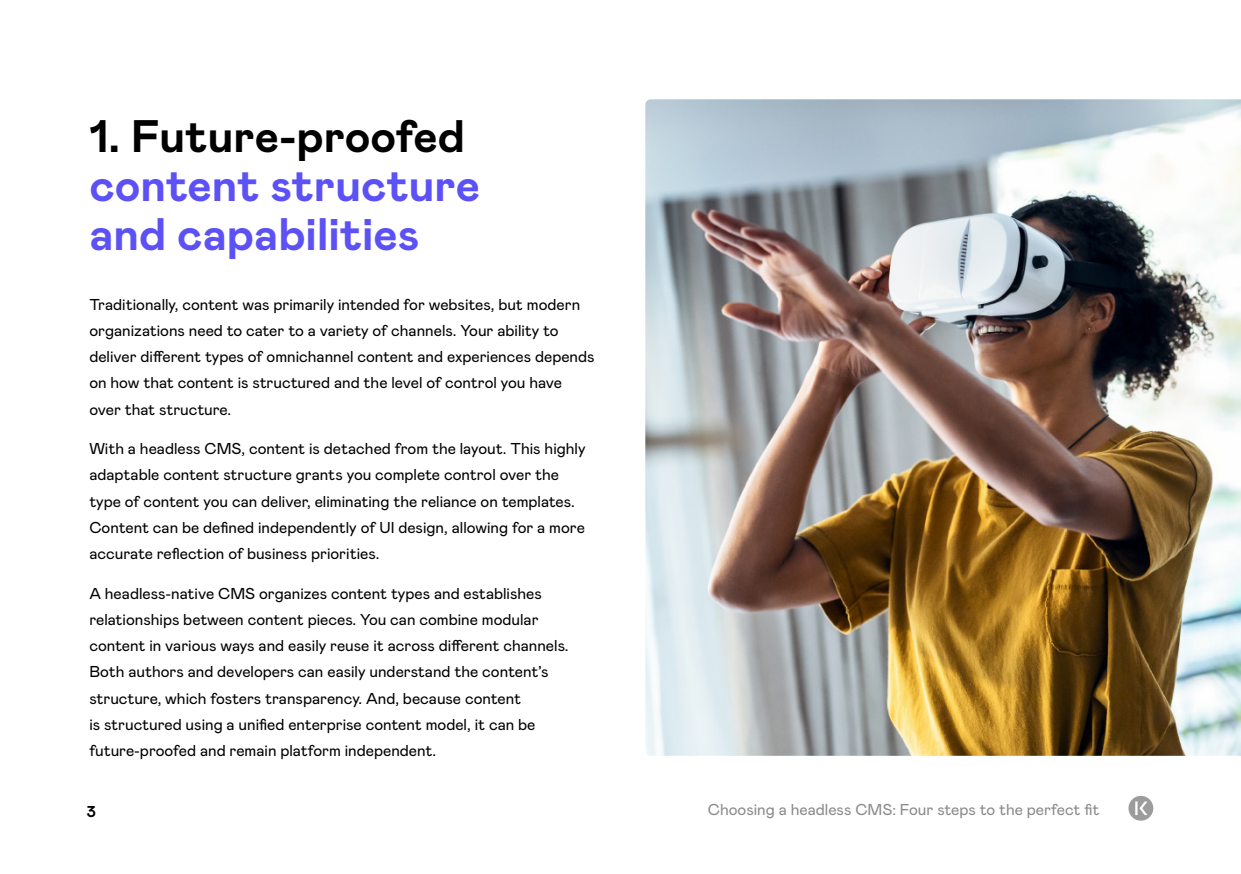
<style>
.page{position:relative;width:1241px;height:874px;background:#fff}
.page>*{position:absolute;margin:0;border:0;box-sizing:border-box;transform-origin:0 0}
.t1{font:700 45.5px/49px "Mabry Pro";color:#5c51f5}
.t2{font:15.75px/26.2px "Mabry Pro";color:#000}
.t3{font:15.75px "Mabry Pro";color:#8a8a8a}
.t4{font:700 15.75px "Mabry Pro";color:#000}
.s1{color:#000}
</style>
<div class="page">
<svg style="left:1128px;top:795px;width:25px;height:25px"></svg>
<img style="left:645px;top:99px;width:595px;height:656px">
<h2 class="t1" style="left:89px;top:113px;width:392px"><span class="s1">1. Future-proofed </span>content structure and capabilities</h2>
<p class="t2" style="left:89px;top:291px;width:506px">Traditionally, content was primarily intended for websites, but modern organizations need to cater to a variety of channels. Your ability to deliver different types of omnichannel content and experiences depends on how that content is structured and the level of control you have over that structure.</p>
<p class="t2" style="left:89px;top:435px;width:497px">With a headless CMS, content is detached from the layout. This highly adaptable content structure grants you complete control over the type of content you can deliver, eliminating the reliance on templates.<br>Content can be defined independently of UI design, allowing for a more accurate reflection of business priorities.</p>
<p class="t2" style="left:89px;top:580px;width:480px">A headless-native CMS organizes content types and establishes relationships between content pieces. You can combine modular content in various ways and easily reuse it across different channels.<br>Both authors and developers can easily understand the content’s structure, which fosters transparency. And, because content<br>is structured using a unified enterprise content model, it can be future-proofed and remain platform independent.</p>
<p class="t4" style="left:87px;top:801px;width:11px">3</p>
<p class="t3" style="left:707px;top:799px;width:393px">Choosing a headless CMS: Four steps to the perfect fit</p>
</div>
